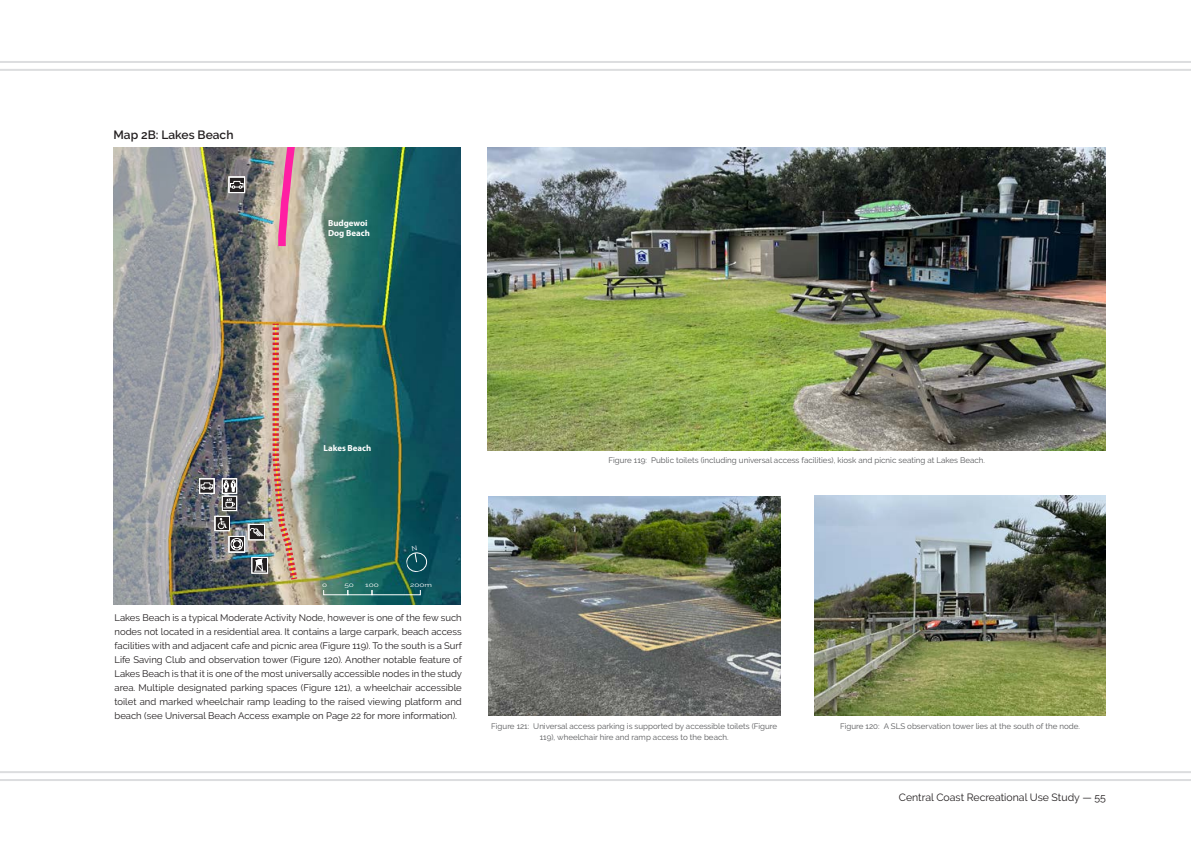
<style>
.page{position:relative;width:1191px;height:842px;background:#fff}
.page>*{position:absolute;margin:0;border:0;box-sizing:border-box;transform-origin:0 0}
.t1{font:600 12px "Raleway";color:#231f20}
.t2{font:10.5px "Raleway";color:#231f20}
.Base_paragraph{font:9.5px/14px "Raleway";color:#231f20;text-align:justify}
.t3{font:700 8.8px/10.6px "Myriad Pro";color:#fff}
.t4{font:8px "Raleway";color:#57585a}
.t5{font:5.9px "Raleway";color:#fff;scale:1.4 1}
</style>
<div class="page">
<hr style="left:0;top:69px;width:1191px;height:2px;background:#dcdddf">
<hr style="left:0;top:779px;width:1191px;height:2px;background:#dcdddf">
<hr style="left:0;top:61px;width:1191px;height:2px;background:#dcdddf">
<hr style="left:0;top:771px;width:1191px;height:2px;background:#dcdddf">
<img style="left:221px;top:147px;width:240px;height:458px">
<svg style="left:274px;top:147px;width:29px;height:107px;background:#d897a7"></svg>
<svg style="left:231px;top:179px;width:12px;height:12px"></svg>
<svg style="left:231px;top:181px;width:12px;height:7px"></svg>
<div style="left:229px;top:177px;width:16px;height:16px;border:1px solid #fff"></div>
<svg style="left:224px;top:481px;width:11px;height:10px"></svg>
<div style="left:222px;top:479px;width:15px;height:14px;border:1px solid #fff"></div>
<div style="left:222px;top:478px;width:15px;height:16px;border:1px solid #fff"></div>
<svg style="left:224px;top:498px;width:11px;height:11px"></svg>
<div style="left:222px;top:496px;width:15px;height:15px;border:1px solid #fff"></div>
<img style="left:250px;top:321px;width:51px;height:263px">
<div style="left:248px;top:524px;width:17px;height:16px;border:1px solid #fff"></div>
<svg style="left:221px;top:518px;width:6px;height:11px"></svg>
<div style="left:215px;top:516px;width:15px;height:15px;border:1px solid #fff"></div>
<svg style="left:231px;top:538px;width:12px;height:12px"></svg>
<div style="left:229px;top:536px;width:16px;height:16px;border:1px solid #fff"></div>
<svg style="left:113px;top:147px;width:108px;height:458px;background:#96989a"></svg>
<div style="left:323px;top:590px;width:25px;height:5px;border:1px solid #fff"></div>
<img style="left:489px;top:497px;width:291px;height:219px">
<img style="left:488px;top:147px;width:618px;height:303px">
<img style="left:814px;top:495px;width:292px;height:221px">
<svg style="left:405px;top:545px;width:22px;height:28px"></svg>
<p class="t1" style="left:113px;top:128px;width:121px">Map 2B: Lakes Beach</p>
<p class="t3" style="left:328px;top:217px;width:43px">Budgewoi<br>Dog Beach</p>
<p class="t3" style="left:323px;top:442px;width:49px">Lakes Beach</p>
<p class="t4" style="left:608px;top:456px;width:378px">Figure 119: Public toilets (including universal access facilities), kiosk and picnic seating at Lakes Beach.</p>
<p class="t5" style="left:322px;top:581px;width:5px">0</p>
<p class="t5" style="left:344px;top:581px;width:8px">50</p>
<p class="t5" style="left:365px;top:581px;width:11px">100</p>
<p class="t5" style="left:410px;top:581px;width:17px">200m</p>
<p class="Base_paragraph" style="left:114px;top:611px;width:349px">Lakes Beach is a typical Moderate Activity Node, however is one of the few such nodes not located in a residential area. It contains a large carpark, beach access facilities with and adjacent cafe and picnic area (Figure 119). To the south is a Surf Life Saving Club and observation tower (Figure 120). Another notable feature of Lakes Beach is that it is one of the most universally accessible nodes in the study area. Multiple designated parking spaces (Figure 121), a wheelchair accessible toilet and marked wheelchair ramp leading to the raised viewing platform and beach (see Universal Beach Access example on Page 22 for more information).</p>
<p class="t4" style="left:491px;top:721px;width:287px">Figure 121: Universal access parking is supported by accessible toilets (Figure</p>
<p class="t4" style="left:840px;top:721px;width:241px">Figure 120: A SLS observation tower lies at the south of the node.</p>
<p class="t4" style="left:540px;top:732px;width:190px">119), wheelchair hire and ramp access to the beach.</p>
<p class="t2" style="left:899px;top:791px;width:208px">Central Coast Recreational Use Study — 55</p>
</div>
